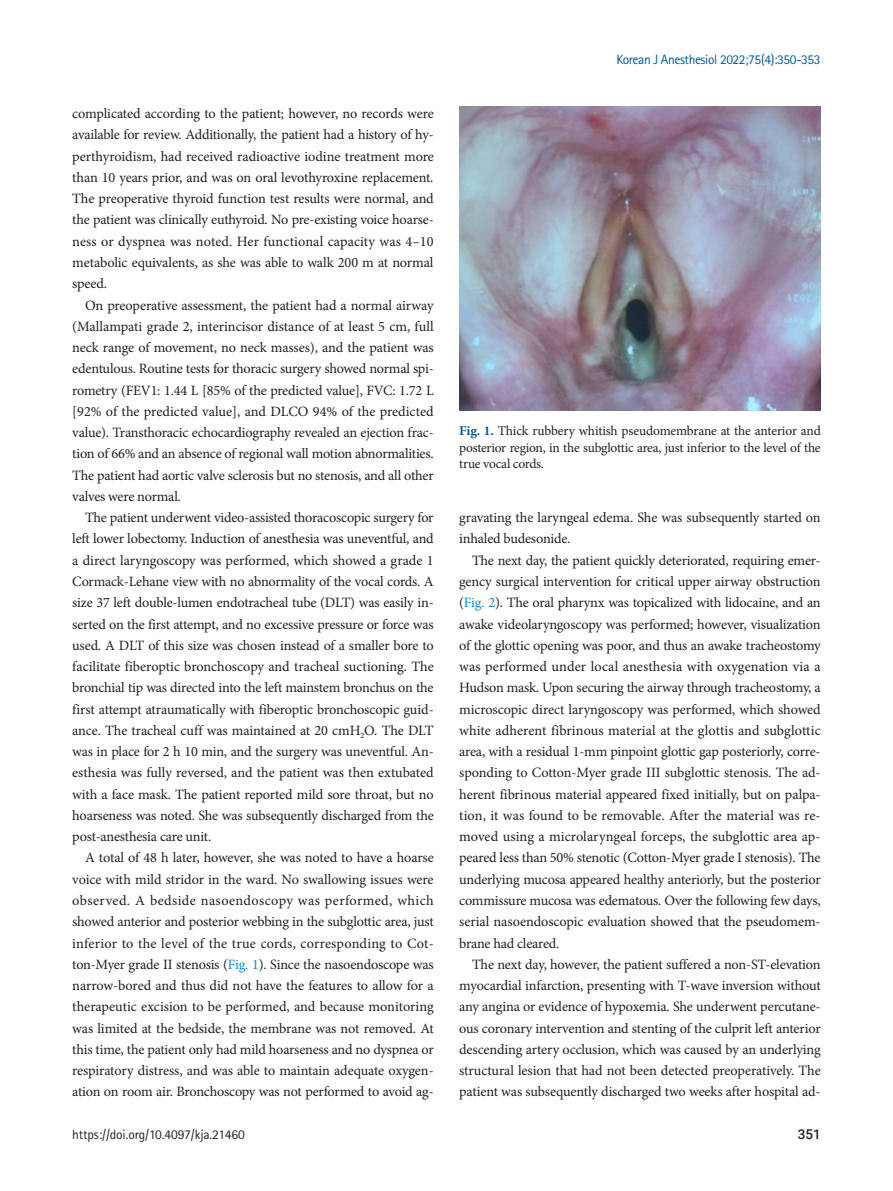
<style>
.page{position:relative;width:893px;height:1191px;background:#fff}
.page>*{position:absolute;margin:0;border:0;box-sizing:border-box;transform-origin:0 0}
.body{font:14.25px/21.3px "Minion Pro";letter-spacing:-.015em;color:#231f20;text-align:justify}
.fig-caption{font:13.5px/16.5px "Minion Pro";letter-spacing:-.02em;color:#231f20;text-align:justify}
.t1{font:13.5px "Rotis Sans Serif Std";letter-spacing:-.03em;color:#015a98}
.t2{font:13.5px "Rotis Sans Serif Std";letter-spacing:-.01em;color:#231f20}
.t3{font:500 13.5px "Roboto";color:#231f20}
.s1{color:#0b88de}
.s2{font-weight:700;color:#015a98}
</style>
<div class="page">
<img style="left:459px;top:106px;width:362px;height:304px">
<p class="body" style="left:72px;top:103px;width:363px">complicated according to the patient; however, no records were available for review. Additionally, the patient had a history of hy&shy;perthyroidism, had received radioactive iodine treatment more than 10 years prior, and was on oral levothyroxine replacement.<br>The preoperative thyroid function test results were normal, and the patient was clinically euthyroid. No pre-existing voice hoarse&shy;ness or dyspnea was noted. Her functional capacity was 4–10 metabolic equivalents, as she was able to walk 200 m at normal speed.</p>
<p class="body" style="left:72px;top:294px;width:363px;text-indent:13px">On preoperative assessment, the patient had a normal airway (Mallampati grade 2, interincisor distance of at least 5 cm, full neck range of movement, no neck masses), and the patient was edentulous. Routine tests for thoracic surgery showed normal spi&shy;rometry (FEV1: 1.44 L [85% of the predicted value], FVC: 1.72 L [92% of the predicted value], and DLCO 94% of the predicted value). Transthoracic echocardiography revealed an ejection frac&shy;tion of 66% and an absence of regional wall motion abnormalities.<br>The patient had aortic valve sclerosis but no stenosis, and all other valves were normal.</p>
<p class="body" style="left:72px;top:507px;width:363px;text-indent:13px">The patient underwent video-assisted thoracoscopic surgery for left lower lobectomy. Induction of anesthesia was uneventful, and a direct laryngoscopy was performed, which showed a grade 1<br>Cormack-Lehane view with no abnormality of the vocal cords. A size 37 left double-lumen endotracheal tube (DLT) was easily in&shy;serted on the first attempt, and no excessive pressure or force was used. A DLT of this size was chosen instead of a smaller bore to facilitate fiberoptic bronchoscopy and tracheal suctioning. The bronchial tip was directed into the left mainstem bronchus on the first attempt atraumatically with fiberoptic bronchoscopic guid&shy;ance. The tracheal cuff was maintained at 20 cmH<sub>2</sub>O. The DLT was in place for 2 h 10 min, and the surgery was uneventful. An&shy;esthesia was fully reversed, and the patient was then extubated with a face mask. The patient reported mild sore throat, but no hoarseness was noted. She was subsequently discharged from the post-anesthesia care unit.</p>
<p class="body" style="left:72px;top:847px;width:363px;text-indent:13px">A total of 48 h later, however, she was noted to have a hoarse voice with mild stridor in the ward. No swallowing issues were observed. A bedside nasoendoscopy was performed, which showed anterior and posterior webbing in the subglottic area, just inferior to the level of the true cords, corresponding to Cot&shy;ton-Myer grade II stenosis (<span class="s1">Fig. 1</span>). Since the nasoendoscope was narrow-bored and thus did not have the features to allow for a therapeutic excision to be performed, and because monitoring was limited at the bedside, the membrane was not removed. At this time, the patient only had mild hoarseness and no dyspnea or respiratory distress, and was able to maintain adequate oxygen&shy;ation on room air. Bronchoscopy was not performed to avoid ag-</p>
<p class="t1" style="left:616px;top:51px;width:206px">Korean J Anesthesiol 2022;75(4):350-353</p>
<p class="fig-caption" style="left:459px;top:423px;width:363px"><span class="s2">Fig. 1.</span> Thick rubbery whitish pseudomembrane at the anterior and posterior region, in the subglottic area, just inferior to the level of the true vocal cords.</p>
<p class="body" style="left:459px;top:507px;width:363px">gravating the laryngeal edema. She was subsequently started on inhaled budesonide.</p>
<p class="body" style="left:459px;top:549px;width:363px;text-indent:13px">The next day, the patient quickly deteriorated, requiring emer&shy;gency surgical intervention for critical upper airway obstruction (<span class="s1">Fig. 2</span>). The oral pharynx was topicalized with lidocaine, and an awake videolaryngoscopy was performed; however, visualization of the glottic opening was poor, and thus an awake tracheostomy was performed under local anesthesia with oxygenation via a Hudson mask. Upon securing the airway through tracheostomy, a microscopic direct laryngoscopy was performed, which showed white adherent fibrinous material at the glottis and subglottic area, with a residual 1-mm pinpoint glottic gap posteriorly, corre&shy;sponding to Cotton-Myer grade III subglottic stenosis. The ad&shy;herent fibrinous material appeared fixed initially, but on palpa&shy;tion, it was found to be removable. After the material was re&shy;moved using a microlaryngeal forceps, the subglottic area ap&shy;peared less than 50% stenotic (Cotton-Myer grade I stenosis). The underlying mucosa appeared healthy anteriorly, but the posterior commissure mucosa was edematous. Over the following few days, serial nasoendoscopic evaluation showed that the pseudomem&shy;brane had cleared.</p>
<p class="body" style="left:459px;top:953px;width:363px;text-indent:13px">The next day, however, the patient suffered a non-ST-elevation myocardial infarction, presenting with T-wave inversion without any angina or evidence of hypoxemia. She underwent percutane&shy;ous coronary intervention and stenting of the culprit left anterior descending artery occlusion, which was caused by an underlying structural lesion that had not been detected preoperatively. The patient was subsequently discharged two weeks after hospital ad-</p>
<p class="t2" style="left:72px;top:1126px;width:174px">https://doi.org/10.4097/kja.21460</p>
<p class="t3" style="left:798px;top:1124px;width:25px">351</p>
</div>
